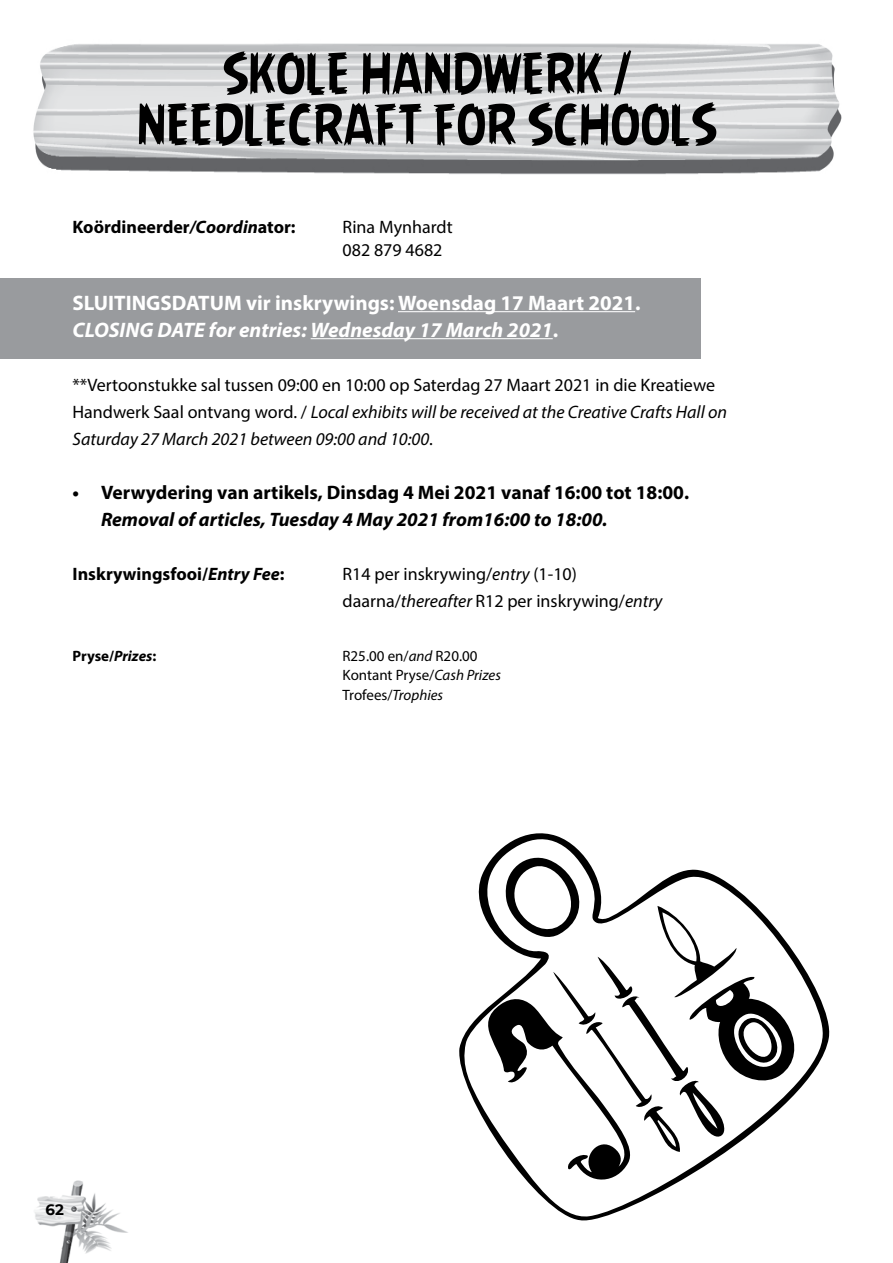
<style>
.page{position:relative;width:893px;height:1263px;background:#fff}
.page>*{position:absolute;margin:0;border:0;box-sizing:border-box;transform-origin:0 0}
.t1{font:52.5px/51px "Angry Birds";color:#000;text-align:center}
.t2{font:700 21px/27px "Myriad Pro";color:#fff}
.t3{font:700 19.5px "Myriad Pro";color:#000}
.t4{font:italic 700 19.5px "Myriad Pro";color:#000}
.t5{font:18px/27px "Myriad Pro";color:#000}
.t6{font:700 18px "Myriad Pro";color:#000}
.t7{font:15px/19.5px "Myriad Pro";color:#000}
.t8{font:700 15px "Myriad Pro";letter-spacing:-.005em;color:#000}
.t9{font:700 15px "Montserrat";color:#000}
.s1{font-style:italic}
</style>
<div class="page">
<img style="left:34px;top:1180px;width:94px;height:83px">
<div style="left:0;top:278px;width:700px;height:80px;background:#999b9e"></div>
<img style="left:33px;top:43px;width:809px;height:132px">
<svg style="left:459px;top:833px;width:371px;height:388px"></svg>
<svg style="left:502px;top:852px;width:310px;height:300px"></svg>
<hr style="left:398px;top:311px;width:237px;height:1px;background:#fff">
<hr style="left:311px;top:338px;width:242px;height:1px;background:#fff">
<h1 class="t1" style="left:137px;top:45px;width:582px">SKOLE HANDWERK /<br>NEEDLECRAFT FOR SCHOOLS</h1>
<p class="t6" style="left:73px;top:215px;width:225px">Koördineerder<span class="s1">/Coordin</span>ator:</p>
<p class="t5" style="left:343px;top:215px;width:112px;line-height:22.5px">Rina Mynhardt<br>082 879 4682</p>
<p class="t2" style="left:73px;top:288px;width:570px">SLUITINGSDATUM vir inskrywings: Woensdag 17 Maart 2021.<br><span class="s1">CLOSING DATE for entries: Wednesday 17 March 2021</span>.</p>
<p class="t5" style="left:73px;top:371px;width:656px">**Vertoonstukke sal tussen 09:00 en 10:00 op Saterdag 27 Maart 2021 in die Kreatiewe<br>Handwerk Saal ontvang word. / <span class="s1">Local exhibits will be received at the Creative Crafts Hall on<br>Saturday 27 March 2021 between 09:00 and 10:00</span>.</p>
<p class="t3" style="left:73px;top:479px;width:618px">• Verwydering van artikels, Dinsdag 4 Mei 2021 vanaf 16:00 tot 18:00.</p>
<p class="t4" style="left:101px;top:506px;width:508px">Removal of articles, Tuesday 4 May 2021 from16:00 to 18:00.</p>
<p class="t6" style="left:73px;top:562px;width:214px">Inskrywingsfooi/<span class="s1">Entry Fee</span>:</p>
<p class="t5" style="left:343px;top:560px;width:321px">R14 per inskrywing/<span class="s1">entry</span> (1-10) daarna/<span class="s1">thereafter</span> R12 per inskrywing/<span class="s1">entry</span></p>
<p class="t8" style="left:73px;top:646px;width:85px">Pryse/<span class="s1">Prizes</span>:</p>
<p class="t7" style="left:343px;top:646px;width:160px">R25.00 en/<span class="s1">and</span> R20.00<br>Kontant Pryse/<span class="s1">Cash Prizes<br></span>Trofees/<span class="s1">Trophies</span></p>
<p class="t9" style="left:46px;top:1199px;width:20px">62</p>
</div>
